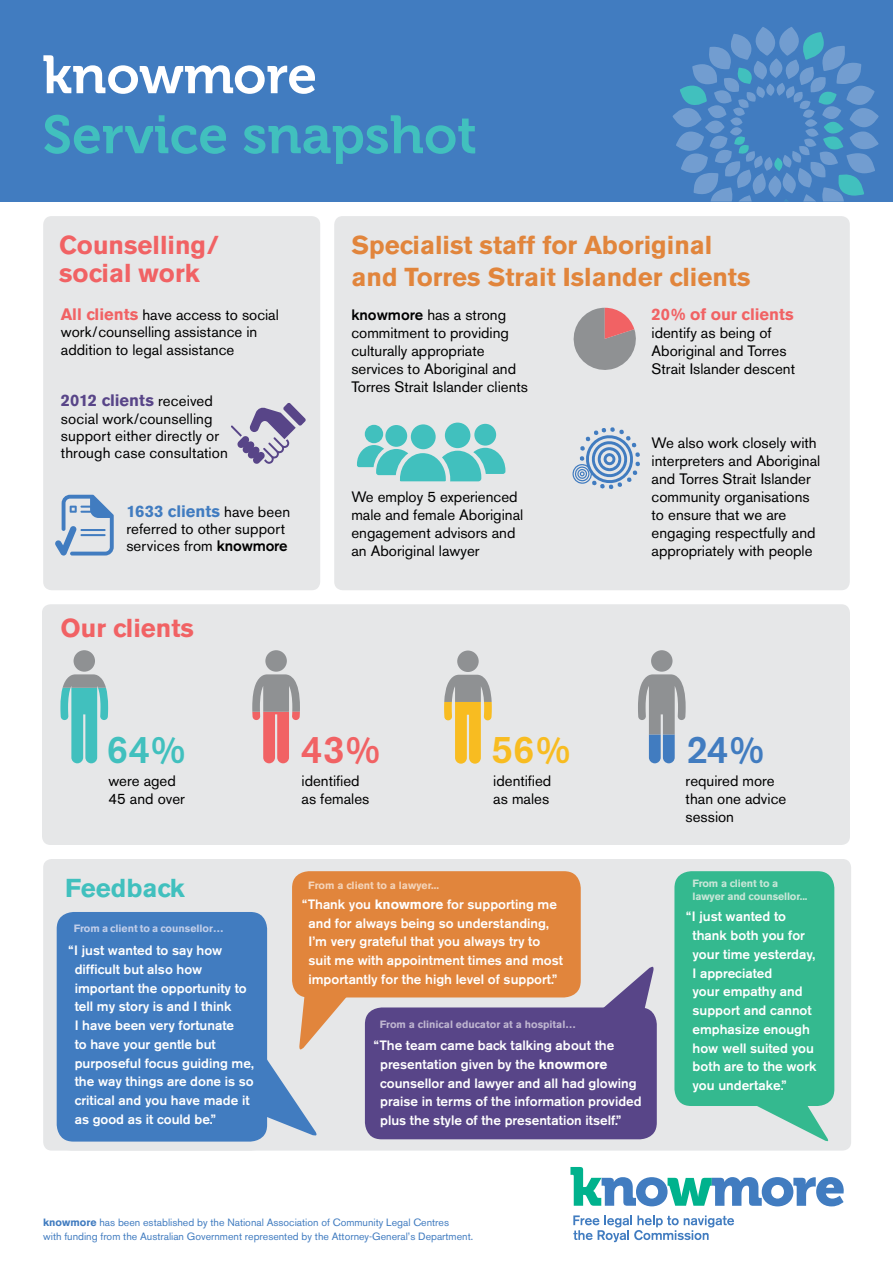
<style>
.page{position:relative;width:893px;height:1263px;background:#fff}
.page>*{position:absolute;margin:0;border:0;box-sizing:border-box;transform-origin:0 0}
.t1{font:53.4px "Museo 700";color:#41c0be}
.t2{font:53.4px "Museo 700";color:#fff}
.t3{font:500 38.4px "Akzidenz Grotesk BE";color:#f16264}
.t4{font:500 38.4px "Akzidenz Grotesk BE";color:#417cc0}
.t5{font:500 38.4px "Akzidenz Grotesk BE";color:#f8bc21}
.t6{font:500 38.4px "Akzidenz Grotesk BE";color:#41c0be}
.t7{font:700 25.8px/31.5px "Akzidenz Grotesk BE";color:#e1853c}
.t8{font:700 25.8px/27.8px "Akzidenz Grotesk BE";color:#f16264}
.t9{font:700 25.8px "Akzidenz Grotesk BE";color:#41c0be}
.t10{font:700 16.5px "Akzidenz Grotesk BE";color:#584588}
.t11{font:700 16.5px "Akzidenz Grotesk BE";color:#417cc0}
.t12{font:700 16.5px "Akzidenz Grotesk BE";color:#f16264}
.t13{font:15px/18px "Akzidenz Grotesk BE";color:#000}
.t14{font:500 13.5px/18.8px "Akzidenz Grotesk BE";color:#fff}
.t15{font:10.5px/13.5px "Akzidenz Grotesk BE";color:#417cc0}
.t16{font:700 10.5px/12.8px "Akzidenz Grotesk BE";letter-spacing:-.01em;color:#c7e6d7}
.t17{font:700 10.5px "Akzidenz Grotesk BE";color:#beb5d0}
.t18{font:700 10.5px "Akzidenz Grotesk BE";color:#c0cde9}
.t19{font:700 10.5px "Akzidenz Grotesk BE";color:#f4d4b9}
.s1{font-weight:700;font-size:16.5px;color:#f16264}
.s2{font-weight:400;font-size:15px;color:#000}
.s3{font-weight:500}
.s4{font-weight:700}
</style>
<div class="page">
<div style="left:43px;top:859px;width:808px;height:291px;background:#e6e7e8;border-radius:9px"></div>
<div style="left:0;top:0;width:893px;height:202px;background:#417cc0"></div>
<div style="left:43px;top:216px;width:277px;height:374px;background:#e6e7e8;border-radius:9px"></div>
<div style="left:334px;top:216px;width:516px;height:374px;background:#e6e7e8;border-radius:9px"></div>
<svg style="left:672px;top:27px;width:207px;height:175px"></svg>
<svg style="left:570px;top:1167px;width:274px;height:39px"></svg>
<svg style="left:573px;top:1215px;width:161px;height:27px"></svg>
<svg style="left:572px;top:427px;width:68px;height:62px"></svg>
<div style="left:445px;top:423px;width:25px;height:25px;background:#41c0be;border-radius:50%"></div>
<div style="left:474px;top:424px;width:22px;height:22px;background:#41c0be;border-radius:50%"></div>
<div style="left:411px;top:424px;width:25px;height:25px;background:#41c0be;border-radius:50%"></div>
<div style="left:385px;top:425px;width:22px;height:22px;background:#41c0be;border-radius:50%"></div>
<div style="left:365px;top:425px;width:18px;height:18px;background:#41c0be;border-radius:50%"></div>
<svg style="left:357px;top:445px;width:148px;height:36px"></svg>
<div style="left:42px;top:604px;width:808px;height:241px;background:#e6e7e8;border-radius:9px"></div>
<div style="left:52px;top:907px;width:220px;height:239px;background:#417cc0;border-radius:21px"></div>
<div style="left:48px;top:903px;width:228px;height:247px;border:9px solid #e6e7e8;border-radius:21px"></div>
<svg style="left:55px;top:495px;width:59px;height:61px"></svg>
<svg style="left:231px;top:403px;width:75px;height:61px"></svg>
<div style="left:457px;top:650px;width:22px;height:22px;background:#8f9193;border-radius:11px"></div>
<svg style="left:444px;top:675px;width:48px;height:89px"></svg>
<div style="left:651px;top:650px;width:21px;height:22px;background:#8f9193;border-radius:11px"></div>
<svg style="left:638px;top:674px;width:48px;height:89px"></svg>
<div style="left:670px;top:867px;width:169px;height:243px;background:#34b98f;border-radius:21px"></div>
<div style="left:665px;top:862px;width:178px;height:253px;border:9px solid #e6e7e8;border-radius:21px"></div>
<svg style="left:734px;top:1101px;width:96px;height:41px"></svg>
<div style="left:288px;top:867px;width:297px;height:135px;background:#e1853c;border-radius:21px"></div>
<div style="left:283px;top:862px;width:307px;height:144px;border:9px solid #e6e7e8;border-radius:21px"></div>
<svg style="left:261px;top:975px;width:99px;height:163px"></svg>
<div style="left:265px;top:650px;width:22px;height:22px;background:#8f9193;border-radius:11px"></div>
<svg style="left:252px;top:674px;width:48px;height:89px"></svg>
<div style="left:74px;top:650px;width:21px;height:22px;background:#8f9193;border-radius:11px"></div>
<svg style="left:60px;top:674px;width:48px;height:89px"></svg>
<div style="left:360px;top:1003px;width:301px;height:141px;background:#584588;border-radius:21px"></div>
<div style="left:356px;top:998px;width:310px;height:150px;border:9px solid #e6e7e8;border-radius:21px"></div>
<svg style="left:588px;top:963px;width:67px;height:54px"></svg>
<svg style="left:573px;top:308px;width:63px;height:62px"></svg>
<h1 class="t2" style="left:43px;top:45px;width:276px">knowmore</h1>
<h1 class="t1" style="left:43px;top:105px;width:436px">Service snapshot</h1>
<h3 class="t8" style="left:59px;top:231px;width:161px">Counselling/ social work</h3>
<p class="t13" style="left:61px;top:306px;width:220px;line-height:17.2px"><span class="s1">All clients</span> have access to social work/counselling assistance in addition to legal assistance</p>
<p class="t10" style="left:61px;top:391px;width:154px">2012 clients <span class="s2">received</span></p>
<p class="t13" style="left:61px;top:410px;width:169px;line-height:17.2px">social work/counselling support either directly or through case consultation</p>
<p class="t11" style="left:126px;top:501px;width:165px">1633 clients <span class="s2">have been</span></p>
<p class="t13" style="left:126px;top:520px;width:163px;line-height:17.2px">referred to other support services from <span class="s3">knowmore</span></p>
<h3 class="t8" style="left:60px;top:614px;width:135px">Our clients</h3>
<h3 class="t7" style="left:351px;top:230px;width:401px">Specialist staff for Aboriginal and Torres Strait Islander clients</h3>
<p class="t13" style="left:351px;top:306px;width:178px"><span class="s3">knowmore</span> has a strong commitment to providing culturally appropriate services to Aboriginal and<br>Torres Strait Islander clients</p>
<p class="t12" style="left:652px;top:305px;width:144px">20% of our clients</p>
<p class="t13" style="left:652px;top:324px;width:145px">identify as being of<br>Aboriginal and Torres<br>Strait Islander descent</p>
<p class="t13" style="left:351px;top:488px;width:173px">We employ 5 experienced male and female Aboriginal engagement advisors and an Aboriginal lawyer</p>
<p class="t13" style="left:652px;top:434px;width:170px">We also work closely with interpreters and Aboriginal and Torres Strait Islander community organisations to ensure that we are engaging respectfully and appropriately with people</p>
<h2 class="t6" style="left:107px;top:726px;width:80px">64%</h2>
<p class="t13" style="left:108px;top:772px;width:78px">were aged<br>45 and over</p>
<h3 class="t9" style="left:65px;top:873px;width:121px">Feedback</h3>
<p class="t18" style="left:74px;top:923px;width:151px">From a client to a counsellor…</p>
<p class="t14" style="left:75px;top:941px;width:181px;text-indent:-6px">“I just wanted to say how difficult but also how important the opportunity to tell my story is and I think<br>I have been very fortunate<br>to have your gentle but purposeful focus guiding me, the way things are done is so critical and you have made it as good as it could be.”</p>
<h2 class="t3" style="left:301px;top:726px;width:80px">43%</h2>
<p class="t13" style="left:302px;top:772px;width:69px">identified as females</p>
<p class="t19" style="left:308px;top:879px;width:132px">From a client to a lawyer...</p>
<h2 class="t5" style="left:491px;top:726px;width:80px">56%</h2>
<p class="t13" style="left:493px;top:772px;width:60px">identified as males</p>
<p class="t14" style="left:308px;top:894px;width:256px;text-indent:-6px">“Thank you <span class="s4">knowmore</span> for supporting me and for always being so understanding, I’m very grateful that you always try to suit me with appointment times and most importantly for the high level of support.”</p>
<p class="t17" style="left:380px;top:1018px;width:198px">From a clinical educator at a hospital…</p>
<p class="t14" style="left:380px;top:1036px;width:263px;text-indent:-6px">“The team came back talking about the presentation given by the <span class="s4">knowmore </span>counsellor and lawyer and all had glowing praise in terms of the information provided plus the style of the presentation itself.”</p>
<h2 class="t4" style="left:686px;top:726px;width:79px">24%</h2>
<p class="t13" style="left:686px;top:772px;width:102px">required more than one advice session</p>
<p class="t16" style="left:692px;top:877px;width:117px">From a client to a lawyer and counsellor...</p>
<p class="t14" style="left:692px;top:907px;width:126px;text-indent:-6px">“I just wanted to thank both you for your time yesterday,<br>I appreciated<br>your empathy and support and cannot emphasize enough how well suited you both are to the work you undertake.”</p>
<p class="t15" style="left:43px;top:1216px;width:431px"><span class="s4">knowmore</span> has been established by the National Association of Community Legal Centres<br>with funding from the Australian Government represented by the Attorney-General’s Department.</p>
</div>
